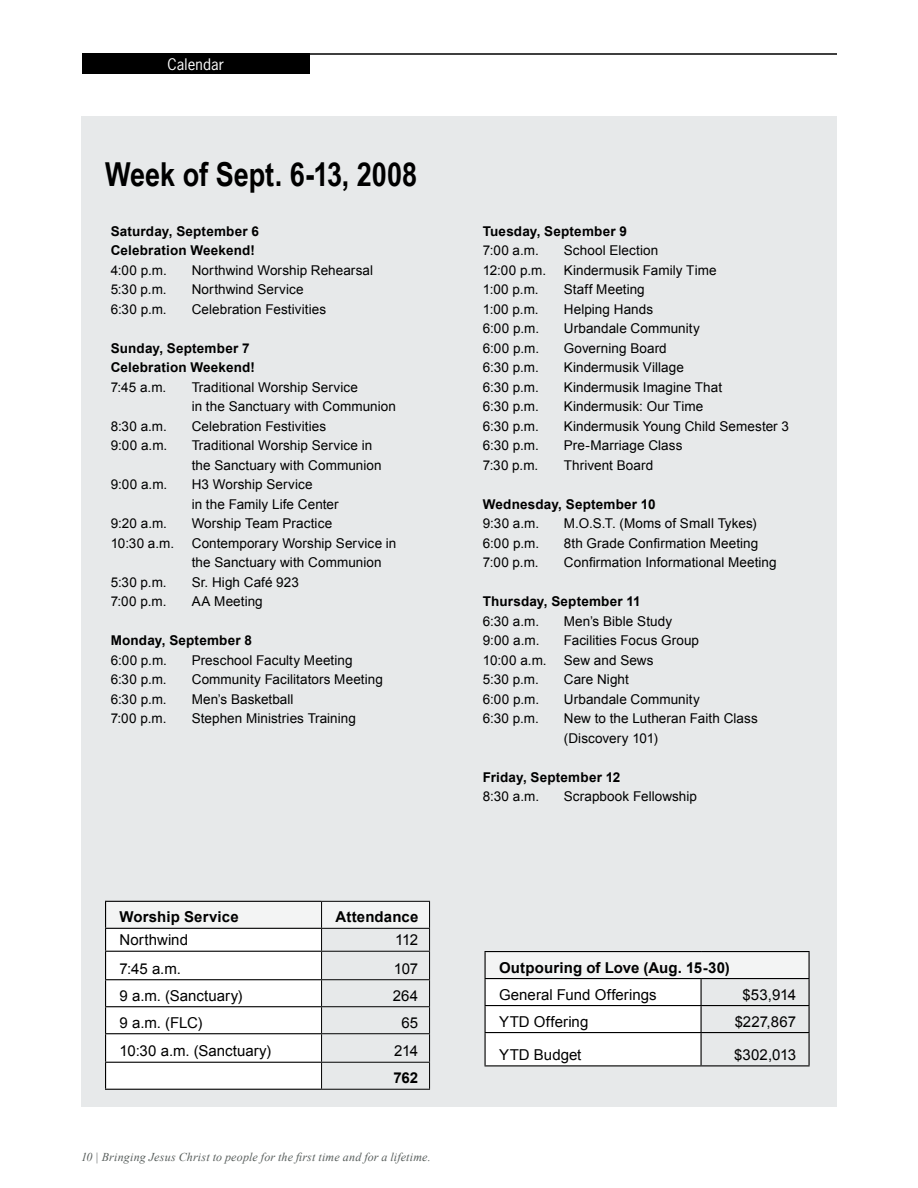
<style>
.page{position:relative;width:918px;height:1188px;background:#fff}
.page>*{position:absolute;margin:0;border:0;box-sizing:border-box;transform-origin:0 0}
.t1{font:700 33px "Arial Narrow";color:#000}
.t2{font:15px "Arial";color:#000}
.t3{font:700 15px "Arial";letter-spacing:.005em;color:#000}
.t4{font:15px "News Gothic Std";letter-spacing:.01em;color:#fff}
.t5{font:13.5px/19.5px "Arial";letter-spacing:.005em;color:#000}
.t6{font:700 13.5px/19.5px "Arial";letter-spacing:.015em;color:#000}
.t7{font:italic 12px "Times New Roman";letter-spacing:.015em;color:#585e5c}
</style>
<div class="page">
<hr style="left:115px;top:53px;width:722px;height:2px;background:#000">
<div style="left:81px;top:116px;width:756px;height:991px;background:#e7e9ea"></div>
<div style="left:82px;top:53px;width:228px;height:21px;background:#000"></div>
<div style="left:485px;top:952px;width:324px;height:27px;background:#f3f4f4"></div>
<svg style="left:486px;top:979px;width:322px;height:86px"></svg>
<hr style="left:484px;top:951px;width:217px;height:1px;background:#000">
<hr style="left:484px;top:952px;width:2px;height:26px;background:#000">
<hr style="left:701px;top:951px;width:109px;height:1px;background:#000">
<hr style="left:808px;top:952px;width:2px;height:26px;background:#000">
<hr style="left:484px;top:978px;width:217px;height:1px;background:#000">
<hr style="left:484px;top:979px;width:2px;height:26px;background:#000">
<hr style="left:701px;top:978px;width:109px;height:1px;background:#000">
<hr style="left:700px;top:979px;width:2px;height:26px;background:#000">
<hr style="left:808px;top:979px;width:2px;height:26px;background:#000">
<hr style="left:484px;top:1005px;width:217px;height:1px;background:#000">
<hr style="left:484px;top:1006px;width:2px;height:26px;background:#000">
<hr style="left:701px;top:1005px;width:109px;height:1px;background:#000">
<hr style="left:700px;top:1006px;width:2px;height:26px;background:#000">
<hr style="left:808px;top:1006px;width:2px;height:26px;background:#000">
<hr style="left:484px;top:1032px;width:217px;height:1px;background:#000">
<hr style="left:484px;top:1033px;width:2px;height:32px;background:#000">
<hr style="left:701px;top:1032px;width:109px;height:1px;background:#000">
<hr style="left:700px;top:1033px;width:2px;height:32px;background:#000">
<hr style="left:808px;top:1033px;width:2px;height:32px;background:#000">
<hr style="left:484px;top:1065px;width:217px;height:1px;background:#000">
<hr style="left:701px;top:1065px;width:109px;height:1px;background:#000">
<hr style="left:105px;top:1089px;width:216px;height:1px;background:#000">
<svg style="left:105px;top:901px;width:325px;height:188px"></svg>
<hr style="left:321px;top:1089px;width:109px;height:1px;background:#000">
<p class="t4" style="left:168px;top:54px;width:58px">Calendar</p>
<h1 class="t1" style="left:105px;top:149px;width:314px">Week of Sept. 6-13, 2008</h1>
<p class="t6" style="left:111px;top:222px;width:150px">Saturday, September 6<br>Celebration Weekend!</p>
<p class="t5" style="left:111px;top:260px;width:58px">4:00 p.m.</p>
<p class="t5" style="left:192px;top:260px;width:183px">Northwind Worship Rehearsal</p>
<p class="t5" style="left:111px;top:280px;width:57px">5:30 p.m.</p>
<p class="t5" style="left:192px;top:280px;width:114px">Northwind Service</p>
<p class="t5" style="left:111px;top:299px;width:58px">6:30 p.m.</p>
<p class="t5" style="left:192px;top:299px;width:136px">Celebration Festivities</p>
<p class="t6" style="left:111px;top:339px;width:146px">Sunday, September 7<br>Celebration Weekend!</p>
<p class="t5" style="left:111px;top:377px;width:57px">7:45 a.m.</p>
<p class="t5" style="left:192px;top:377px;width:206px">Traditional Worship Service<br>in the Sanctuary with Communion</p>
<p class="t5" style="left:111px;top:416px;width:58px">8:30 a.m.</p>
<p class="t5" style="left:192px;top:416px;width:136px">Celebration Festivities</p>
<p class="t5" style="left:111px;top:436px;width:58px">9:00 a.m.</p>
<p class="t5" style="left:192px;top:436px;width:191px">Traditional Worship Service in the Sanctuary with Communion</p>
<p class="t5" style="left:111px;top:475px;width:58px">9:00 a.m.</p>
<p class="t5" style="left:192px;top:475px;width:148px">H3 Worship Service<br>in the Family Life Center</p>
<p class="t5" style="left:111px;top:514px;width:58px">9:20 a.m.</p>
<p class="t5" style="left:192px;top:514px;width:142px">Worship Team Practice</p>
<p class="t5" style="left:111px;top:533px;width:65px">10:30 a.m.</p>
<p class="t5" style="left:192px;top:533px;width:206px">Contemporary Worship Service in the Sanctuary with Communion</p>
<p class="t5" style="left:111px;top:572px;width:58px">5:30 p.m.</p>
<p class="t5" style="left:192px;top:572px;width:109px">Sr. High Café 923</p>
<p class="t5" style="left:111px;top:592px;width:57px">7:00 p.m.</p>
<p class="t5" style="left:192px;top:592px;width:73px">AA Meeting</p>
<p class="t6" style="left:111px;top:631px;width:143px">Monday, September 8</p>
<p class="t5" style="left:111px;top:650px;width:58px">6:00 p.m.</p>
<p class="t5" style="left:192px;top:650px;width:162px">Preschool Faculty Meeting</p>
<p class="t5" style="left:111px;top:670px;width:58px">6:30 p.m.</p>
<p class="t5" style="left:192px;top:670px;width:193px">Community Facilitators Meeting</p>
<p class="t5" style="left:111px;top:689px;width:58px">6:30 p.m.</p>
<p class="t5" style="left:192px;top:689px;width:103px">Men’s Basketball</p>
<p class="t5" style="left:111px;top:709px;width:57px">7:00 p.m.</p>
<p class="t5" style="left:192px;top:709px;width:166px">Stephen Ministries Training</p>
<p class="t3" style="left:120px;top:907px;width:121px">Worship Service</p>
<p class="t3" style="left:336px;top:907px;width:84px">Attendance</p>
<p class="t2" style="left:120px;top:930px;width:70px">Northwind</p>
<p class="t2" style="left:395px;top:930px;width:25px">112</p>
<p class="t2" style="left:120px;top:959px;width:63px">7:45 a.m.</p>
<p class="t2" style="left:394px;top:959px;width:26px">107</p>
<p class="t2" style="left:120px;top:986px;width:125px">9 a.m. (Sanctuary)</p>
<p class="t2" style="left:393px;top:986px;width:27px">264</p>
<p class="t2" style="left:120px;top:1013px;width:84px">9 a.m. (FLC)</p>
<p class="t2" style="left:401px;top:1013px;width:18px">65</p>
<p class="t2" style="left:120px;top:1041px;width:153px">10:30 a.m. (Sanctuary)</p>
<p class="t2" style="left:394px;top:1041px;width:26px">214</p>
<p class="t3" style="left:393px;top:1068px;width:26px">762</p>
<p class="t7" style="left:81px;top:1148px;width:351px">10 | Bringing Jesus Christ to people for the first time and for a lifetime.</p>
<p class="t6" style="left:483px;top:222px;width:146px">Tuesday, September 9</p>
<p class="t5" style="left:483px;top:241px;width:58px">7:00 a.m.</p>
<p class="t5" style="left:564px;top:241px;width:96px">School Election</p>
<p class="t5" style="left:483px;top:260px;width:65px">12:00 p.m.</p>
<p class="t5" style="left:564px;top:260px;width:154px">Kindermusik Family Time</p>
<p class="t5" style="left:483px;top:280px;width:57px">1:00 p.m.</p>
<p class="t5" style="left:564px;top:280px;width:82px">Staff Meeting</p>
<p class="t5" style="left:483px;top:299px;width:57px">1:00 p.m.</p>
<p class="t5" style="left:564px;top:299px;width:91px">Helping Hands</p>
<p class="t5" style="left:483px;top:319px;width:58px">6:00 p.m.</p>
<p class="t5" style="left:564px;top:319px;width:137px">Urbandale Community</p>
<p class="t5" style="left:483px;top:338px;width:58px">6:00 p.m.</p>
<p class="t5" style="left:564px;top:338px;width:104px">Governing Board</p>
<p class="t5" style="left:483px;top:358px;width:58px">6:30 p.m.</p>
<p class="t5" style="left:564px;top:358px;width:122px">Kindermusik Village</p>
<p class="t5" style="left:483px;top:377px;width:58px">6:30 p.m.</p>
<p class="t5" style="left:564px;top:377px;width:160px">Kindermusik Imagine That</p>
<p class="t5" style="left:483px;top:397px;width:58px">6:30 p.m.</p>
<p class="t5" style="left:564px;top:397px;width:141px">Kindermusik: Our Time</p>
<p class="t5" style="left:483px;top:416px;width:58px">6:30 p.m.</p>
<p class="t5" style="left:564px;top:416px;width:227px">Kindermusik Young Child Semester 3</p>
<p class="t5" style="left:483px;top:436px;width:58px">6:30 p.m.</p>
<p class="t5" style="left:564px;top:436px;width:120px">Pre-Marriage Class</p>
<p class="t5" style="left:483px;top:455px;width:57px">7:30 p.m.</p>
<p class="t5" style="left:564px;top:455px;width:91px">Thrivent Board</p>
<p class="t6" style="left:483px;top:495px;width:174px">Wednesday, September 10</p>
<p class="t5" style="left:483px;top:514px;width:58px">9:30 a.m.</p>
<p class="t5" style="left:564px;top:514px;width:194px">M.O.S.T. (Moms of Small Tykes)</p>
<p class="t5" style="left:483px;top:533px;width:58px">6:00 p.m.</p>
<p class="t5" style="left:564px;top:533px;width:196px">8th Grade Confirmation Meeting</p>
<p class="t5" style="left:483px;top:553px;width:57px">7:00 p.m.</p>
<p class="t5" style="left:564px;top:553px;width:214px">Confirmation Informational Meeting</p>
<p class="t6" style="left:483px;top:592px;width:159px">Thursday, September 11</p>
<p class="t5" style="left:483px;top:611px;width:58px">6:30 a.m.</p>
<p class="t5" style="left:564px;top:611px;width:110px">Men’s Bible Study</p>
<p class="t5" style="left:483px;top:631px;width:58px">9:00 a.m.</p>
<p class="t5" style="left:564px;top:631px;width:137px">Facilities Focus Group</p>
<p class="t5" style="left:483px;top:650px;width:65px">10:00 a.m.</p>
<p class="t5" style="left:564px;top:650px;width:91px">Sew and Sews</p>
<p class="t5" style="left:483px;top:670px;width:57px">5:30 p.m.</p>
<p class="t5" style="left:564px;top:670px;width:67px">Care Night</p>
<p class="t5" style="left:483px;top:689px;width:58px">6:00 p.m.</p>
<p class="t5" style="left:564px;top:689px;width:137px">Urbandale Community</p>
<p class="t5" style="left:483px;top:709px;width:58px">6:30 p.m.</p>
<p class="t5" style="left:564px;top:709px;width:195px">New to the Lutheran Faith Class (Discovery 101)</p>
<p class="t6" style="left:483px;top:768px;width:139px">Friday, September 12</p>
<p class="t5" style="left:483px;top:787px;width:58px">8:30 a.m.</p>
<p class="t5" style="left:564px;top:787px;width:135px">Scrapbook Fellowship</p>
<p class="t3" style="left:499px;top:957px;width:232px">Outpouring of Love (Aug. 15-30)</p>
<p class="t2" style="left:499px;top:984px;width:159px">General Fund Offerings</p>
<p class="t2" style="left:742px;top:984px;width:55px">$53,914</p>
<p class="t2" style="left:499px;top:1011px;width:91px">YTD Offering</p>
<p class="t2" style="left:735px;top:1011px;width:63px">$227,867</p>
<p class="t2" style="left:499px;top:1045px;width:84px">YTD Budget</p>
<p class="t2" style="left:734px;top:1045px;width:63px">$302,013</p>
</div>
